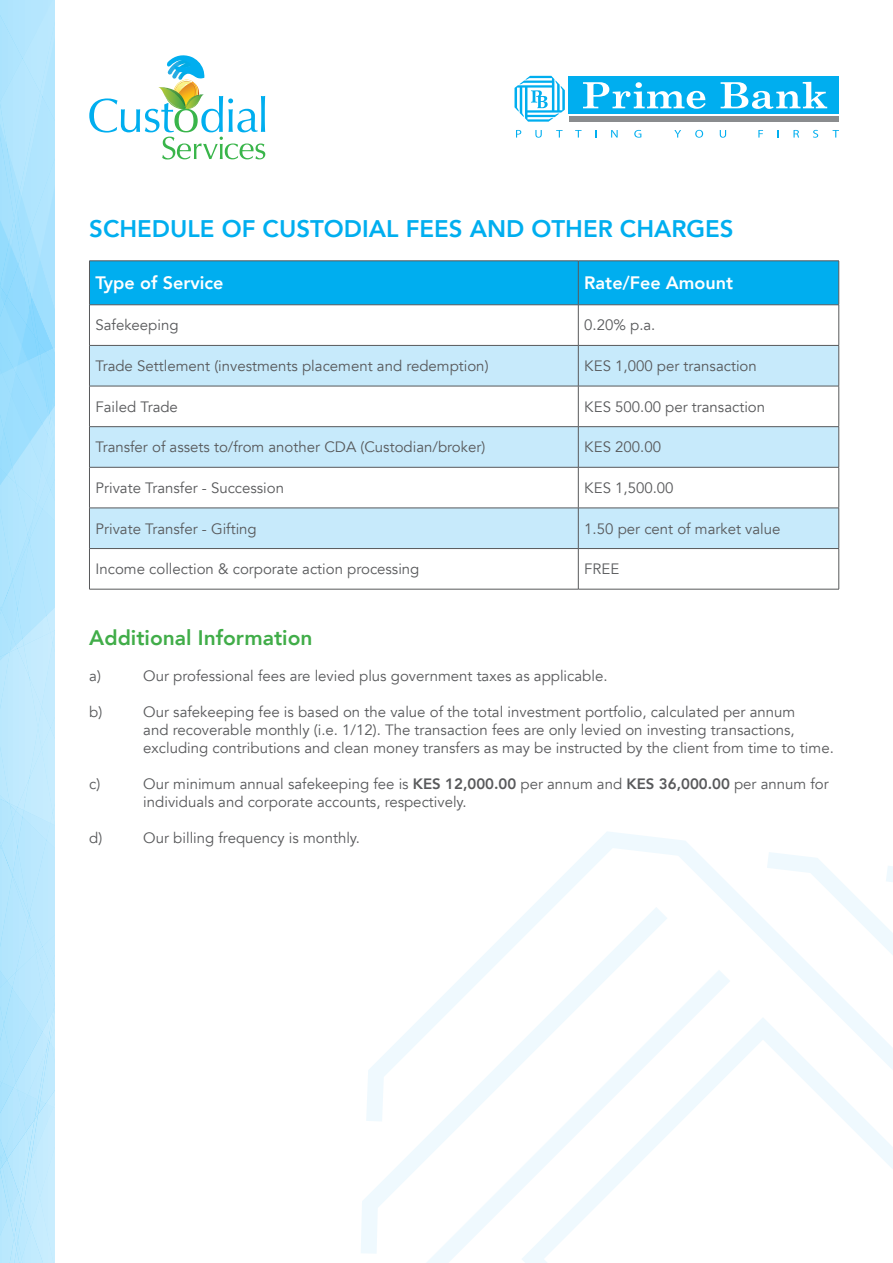
<style>
.page{position:relative;width:893px;height:1263px;background:#fff}
.page>*{position:absolute;margin:0;border:0;box-sizing:border-box;transform-origin:0 0}
.t1{font:800 24px "Avenir";color:#00aeef}
.t2{font:800 21px "Avenir";color:#41ad49}
.t3{font:800 18px "Avenir";color:#fff}
.t4{font:15px/18px "Avenir";color:#58595b}
.s1{font-weight:800}
</style>
<div class="page">
<div style="left:90px;top:262px;width:748px;height:43px;background:#00aeef"></div>
<svg style="left:90px;top:346px;width:748px;height:202px;fill:#c7eafb"></svg>
<hr style="left:89px;top:305px;width:1px;height:40px;background:#58595b">
<hr style="left:578px;top:305px;width:1px;height:40px;background:#58595b">
<hr style="left:838px;top:305px;width:1px;height:40px;background:#58595b">
<hr style="left:89px;top:345px;width:489px;height:1px;background:#58595b">
<hr style="left:89px;top:346px;width:1px;height:40px;background:#58595b">
<hr style="left:578px;top:345px;width:261px;height:1px;background:#58595b">
<hr style="left:578px;top:346px;width:1px;height:40px;background:#58595b">
<hr style="left:838px;top:346px;width:1px;height:40px;background:#58595b">
<hr style="left:89px;top:386px;width:489px;height:1px;background:#58595b">
<hr style="left:89px;top:386px;width:1px;height:40px;background:#58595b">
<hr style="left:578px;top:386px;width:261px;height:1px;background:#58595b">
<hr style="left:578px;top:386px;width:1px;height:40px;background:#58595b">
<hr style="left:838px;top:386px;width:1px;height:40px;background:#58595b">
<hr style="left:89px;top:467px;width:1px;height:41px;background:#58595b">
<hr style="left:578px;top:467px;width:1px;height:41px;background:#58595b">
<hr style="left:838px;top:467px;width:1px;height:41px;background:#58595b">
<hr style="left:89px;top:549px;width:1px;height:40px;background:#58595b">
<hr style="left:578px;top:549px;width:1px;height:40px;background:#58595b">
<hr style="left:838px;top:549px;width:1px;height:40px;background:#58595b">
<hr style="left:89px;top:589px;width:489px;height:1px;background:#58595b">
<hr style="left:578px;top:589px;width:261px;height:1px;background:#58595b">
<hr style="left:89px;top:261px;width:489px;height:1px;background:#58595b">
<hr style="left:89px;top:261px;width:1px;height:44px;background:#58595b">
<hr style="left:578px;top:261px;width:261px;height:1px;background:#58595b">
<hr style="left:578px;top:261px;width:1px;height:44px;background:#58595b">
<hr style="left:838px;top:261px;width:1px;height:44px;background:#58595b">
<hr style="left:89px;top:305px;width:489px;height:1px;background:#58595b">
<hr style="left:578px;top:305px;width:261px;height:1px;background:#58595b">
<hr style="left:89px;top:426px;width:489px;height:1px;background:#58595b">
<hr style="left:89px;top:427px;width:1px;height:40px;background:#58595b">
<hr style="left:89px;top:467px;width:489px;height:1px;background:#58595b">
<hr style="left:578px;top:426px;width:261px;height:1px;background:#58595b">
<hr style="left:578px;top:427px;width:1px;height:40px;background:#58595b">
<hr style="left:838px;top:427px;width:1px;height:40px;background:#58595b">
<hr style="left:578px;top:467px;width:261px;height:1px;background:#58595b">
<hr style="left:89px;top:508px;width:489px;height:1px;background:#58595b">
<hr style="left:89px;top:508px;width:1px;height:40px;background:#58595b">
<hr style="left:89px;top:548px;width:489px;height:1px;background:#58595b">
<hr style="left:578px;top:508px;width:261px;height:1px;background:#58595b">
<hr style="left:578px;top:508px;width:1px;height:40px;background:#58595b">
<hr style="left:838px;top:508px;width:1px;height:40px;background:#58595b">
<hr style="left:578px;top:548px;width:261px;height:1px;background:#58595b">
<svg style="left:514px;top:76px;width:51px;height:46px"></svg>
<div style="left:569px;top:76px;width:270px;height:38px;background:#00aeef"></div>
<svg style="left:583px;top:82px;width:123px;height:27px"></svg>
<svg style="left:721px;top:82px;width:106px;height:27px"></svg>
<div style="left:569px;top:117px;width:270px;height:5px;background:#8a8c8e"></div>
<svg style="left:516px;top:130px;width:5px;height:8px"></svg>
<svg style="left:535px;top:130px;width:7px;height:8px"></svg>
<svg style="left:556px;top:130px;width:7px;height:8px"></svg>
<svg style="left:575px;top:130px;width:7px;height:8px"></svg>
<svg style="left:611px;top:130px;width:7px;height:8px"></svg>
<svg style="left:634px;top:130px;width:7px;height:8px"></svg>
<svg style="left:674px;top:130px;width:7px;height:8px"></svg>
<svg style="left:695px;top:130px;width:8px;height:8px"></svg>
<svg style="left:720px;top:130px;width:6px;height:8px"></svg>
<svg style="left:758px;top:130px;width:5px;height:8px"></svg>
<svg style="left:777px;top:130px;width:2px;height:8px"></svg>
<svg style="left:793px;top:130px;width:6px;height:8px"></svg>
<svg style="left:813px;top:130px;width:5px;height:8px"></svg>
<svg style="left:833px;top:130px;width:6px;height:8px"></svg>
<svg style="left:0;top:0;width:54px;height:1263px;background:#b2e5fd"></svg>
<svg style="left:89px;top:55px;width:176px;height:104px"></svg>
<svg style="left:361px;top:832px;width:532px;height:431px"></svg>
<h1 class="t1" style="left:89px;top:210px;width:646px">SCHEDULE OF CUSTODIAL FEES AND OTHER CHARGES</h1>
<p class="t3" style="left:95px;top:269px;width:130px">Type of Service</p>
<p class="t3" style="left:584px;top:269px;width:150px">Rate/Fee Amount</p>
<p class="t4" style="left:95px;top:316px;width:85px">Safekeeping</p>
<p class="t4" style="left:584px;top:316px;width:73px">0.20% p.a.</p>
<p class="t4" style="left:95px;top:357px;width:395px">Trade Settlement (investments placement and redemption)</p>
<p class="t4" style="left:584px;top:357px;width:174px">KES 1,000 per transaction</p>
<p class="t4" style="left:95px;top:398px;width:84px">Failed Trade</p>
<p class="t4" style="left:584px;top:398px;width:182px">KES 500.00 per transaction</p>
<p class="t4" style="left:95px;top:438px;width:391px">Transfer of assets to/from another CDA (Custodian/broker)</p>
<p class="t4" style="left:584px;top:438px;width:78px">KES 200.00</p>
<p class="t4" style="left:95px;top:479px;width:190px">Private Transfer - Succession</p>
<p class="t4" style="left:584px;top:479px;width:91px">KES 1,500.00</p>
<p class="t4" style="left:95px;top:520px;width:163px">Private Transfer - Gifting</p>
<p class="t4" style="left:584px;top:520px;width:198px">1.50 per cent of market value</p>
<p class="t4" style="left:95px;top:560px;width:325px">Income collection &amp; corporate action processing</p>
<p class="t4" style="left:584px;top:560px;width:37px">FREE</p>
<h2 class="t2" style="left:89px;top:621px;width:225px">Additional Information</h2>
<p class="t4" style="left:89px;top:667px;width:13px">a)</p>
<p class="t4" style="left:143px;top:667px;width:466px">Our professional fees are levied plus government taxes as applicable.</p>
<p class="t4" style="left:89px;top:703px;width:15px">b)</p>
<p class="t4" style="left:143px;top:703px;width:692px">Our safekeeping fee is based on the value of the total investment portfolio, calculated per annum<br>and recoverable monthly (i.e. 1/12). The transaction fees are only levied on investing transactions, excluding contributions and clean money transfers as may be instructed by the client from time to time.</p>
<p class="t4" style="left:89px;top:775px;width:13px">c)</p>
<p class="t4" style="left:143px;top:775px;width:687px">Our minimum annual safekeeping fee is <span class="s1">KES 12,000.00</span> per annum and <span class="s1">KES 36,000.00</span> per annum for individuals and corporate accounts, respectively.</p>
<p class="t4" style="left:89px;top:829px;width:15px">d)</p>
<p class="t4" style="left:143px;top:829px;width:218px">Our billing frequency is monthly.</p>
</div>
